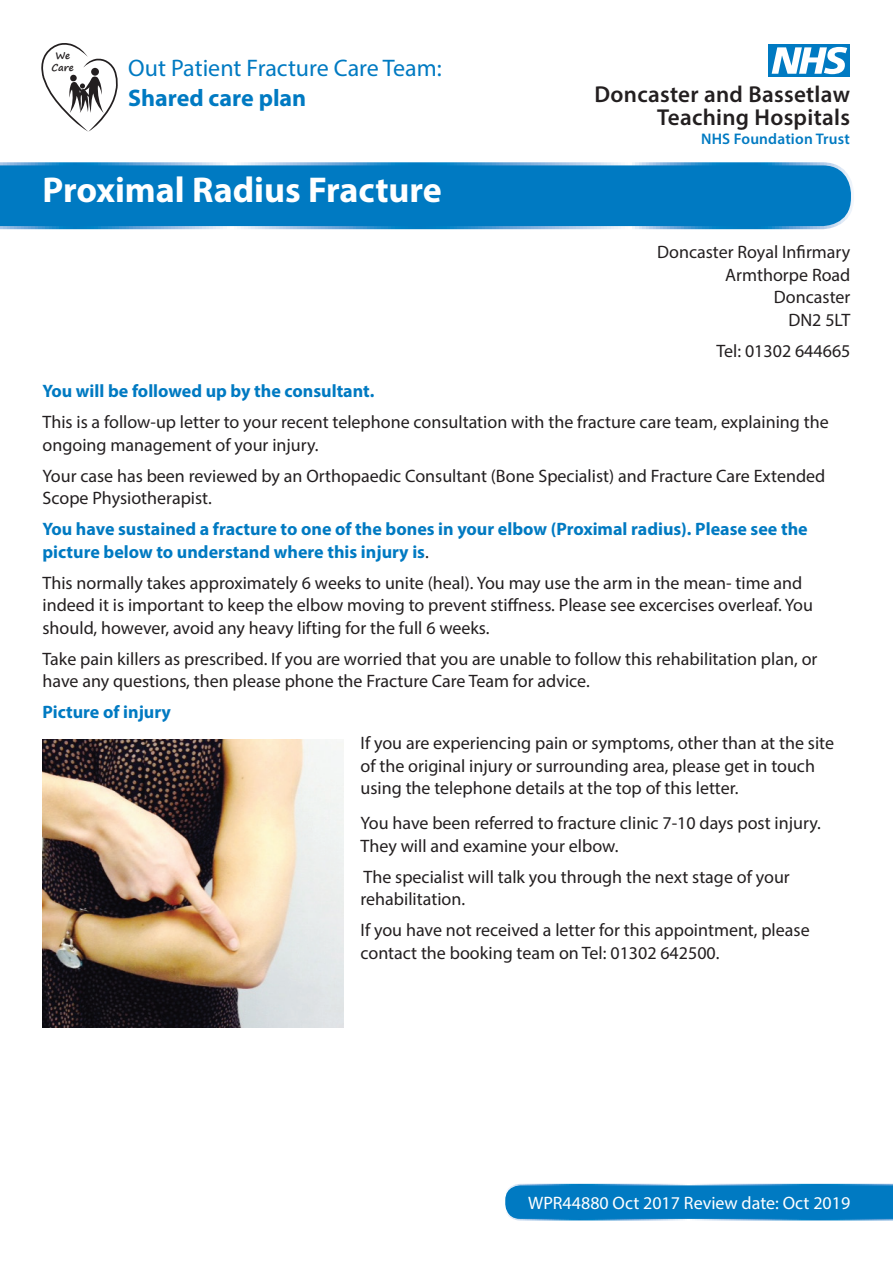
<style>
.page{position:relative;width:893px;height:1263px;background:#fff}
.page>*{position:absolute;margin:0;border:0;box-sizing:border-box;transform-origin:0 0}
.t1{font:700 36px "Myriad Pro";color:#fff}
.t2{font:24px "Myriad Pro";color:#007ac2}
.t3{font:700 24px "Myriad Pro";color:#007ac2}
.t4{font:600 23.1px/23.5px "Myriad Pro";letter-spacing:.015em;color:#231f20;text-align:right}
.t5{font:18px/22.5px "Myriad Pro";color:#231f20}
.t6{font:700 18px/22.5px "Myriad Pro";color:#007ac2}
.t7{font:18px "Myriad Pro";color:#fff}
.t8{font:600 15.45px "Myriad Pro";letter-spacing:.015em;color:#007ac2}
.t9{font:700 9.6px/11.6px "Segoe Print";letter-spacing:-.01em;color:#231f20;text-align:center}
.s1{font-weight:400;color:#231f20}
</style>
<div class="page">
<svg style="left:505px;top:1184px;width:388px;height:36px;background:#097ec4"></svg>
<div style="left:769px;top:44px;width:81px;height:32px;background:#007ac2"></div>
<svg style="left:772px;top:47px;width:75px;height:27px"></svg>
<svg style="left:41px;top:43px;width:77px;height:89px"></svg>
<svg style="left:0;top:162px;width:854px;height:67px;background:#0b7fc4"></svg>
<img style="left:43px;top:739px;width:300px;height:288px">
<p class="t9" style="left:52px;top:50px;width:24px">We<br>Care</p>
<h2 class="t2" style="left:128px;top:53px;width:315px">Out Patient Fracture Care Team:</h2>
<h2 class="t3" style="left:128px;top:82px;width:180px">Shared care plan</h2>
<h1 class="t1" style="left:43px;top:167px;width:401px">Proximal Radius Fracture</h1>
<p class="t4" style="left:594px;top:82px;width:257px">Doncaster and Bassetlaw<br>Teaching Hospitals</p>
<p class="t8" style="left:701px;top:129px;width:150px">NHS Foundation Trust</p>
<p class="t5" style="left:657px;top:240px;width:195px;text-align:right">Doncaster Royal Infirmary<br>Armthorpe Road<br>Doncaster<br>DN2 5LT</p>
<p class="t5" style="left:717px;top:339px;width:135px">Tel: 01302 644665</p>
<p class="t6" style="left:43px;top:379px;width:333px">You will be followed up by the consultant.</p>
<p class="t5" style="left:43px;top:411px;width:788px">This is a follow-up letter to your recent telephone consultation with the fracture care team, explaining the ongoing management of your injury.</p>
<p class="t5" style="left:43px;top:464px;width:784px">Your case has been reviewed by an Orthopaedic Consultant (Bone Specialist) and Fracture Care Extended<br>Scope Physiotherapist.</p>
<p class="t6" style="left:43px;top:517px;width:767px">You have sustained a fracture to one of the bones in your elbow (Proximal radius). Please see the picture below to understand where this injury is<span class="s1">.</span></p>
<p class="t5" style="left:43px;top:571px;width:772px">This normally takes approximately 6 weeks to unite (heal). You may use the arm in the mean- time and indeed it is important to keep the elbow moving to prevent stiffness. Please see excercises overleaf. You should, however, avoid any heavy lifting for the full 6 weeks.</p>
<p class="t5" style="left:43px;top:647px;width:776px">Take pain killers as prescribed. If you are worried that you are unable to follow this rehabilitation plan, or have any questions, then please phone the Fracture Care Team for advice.</p>
<p class="t6" style="left:43px;top:700px;width:130px">Picture of injury</p>
<p class="t5" style="left:361px;top:732px;width:475px">If you are experiencing pain or symptoms, other than at the site of the original injury or surrounding area, please get in touch using the telephone details at the top of this letter.</p>
<p class="t5" style="left:361px;top:812px;width:462px">You have been referred to fracture clinic 7-10 days post injury.<br>They will and examine your elbow.</p>
<p class="t5" style="left:361px;top:865px;width:431px">The specialist will talk you through the next stage of your rehabilitation.</p>
<p class="t5" style="left:361px;top:919px;width:451px">If you have not received a letter for this appointment, please contact the booking team on Tel: 01302 642500.</p>
<p class="t7" style="left:528px;top:1191px;width:324px">WPR44880 Oct 2017 Review date: Oct 2019</p>
</div>
